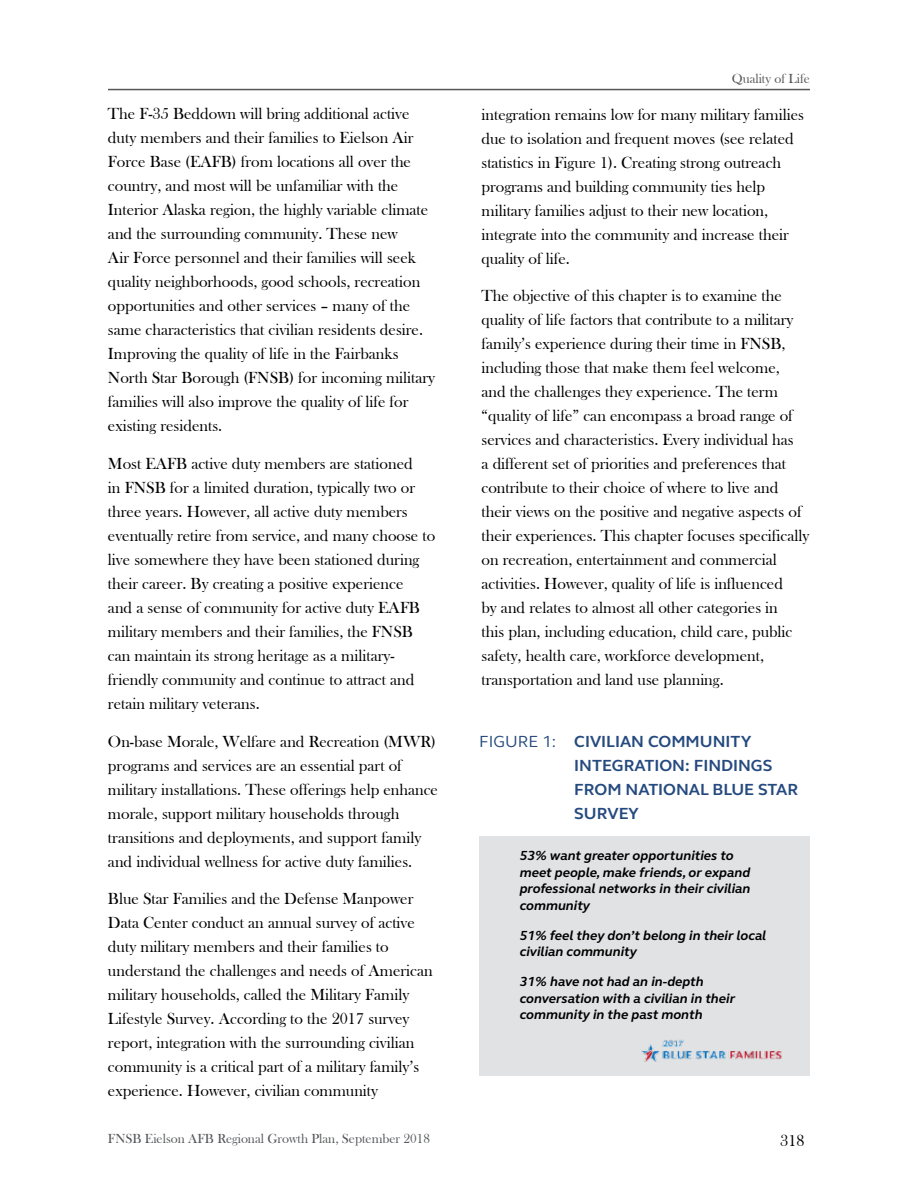
<style>
.page{position:relative;width:918px;height:1188px;background:#fff}
.page>*{position:absolute;margin:0;border:0;box-sizing:border-box;transform-origin:0 0}
.t1{font:16.5px/24px "Bask Old Face";color:#000}
.t2{font:700 16.5px/24px "FS Elliot Pro";color:#254a7f}
.t3{font:italic 700 13.5px/16.5px "FS Elliot Pro";color:#000}
.t4{font:13.5px "Bask Old Face";color:#55575a}
.s1{font-weight:400}
</style>
<div class="page">
<hr style="left:108px;top:89px;width:702px;height:1px;background:#55575a">
<div style="left:479px;top:837px;width:331px;height:239px;background:#e1e2e3"></div>
<img style="left:641px;top:1040px;width:141px;height:22px">
<p class="t1" style="left:108px;top:102px;width:329px">The F-35 Beddown will bring additional active duty members and their families to Eielson Air Force Base (EAFB) from locations all over the country, and most will be unfamiliar with the Interior Alaska region, the highly variable climate and the surrounding community. These new<br>Air Force personnel and their families will seek quality neighborhoods, good schools, recreation opportunities and other services – many of the same characteristics that civilian residents desire.<br>Improving the quality of life in the Fairbanks North Star Borough (FNSB) for incoming military families will also improve the quality of life for existing residents.</p>
<p class="t1" style="left:108px;top:452px;width:329px">Most EAFB active duty members are stationed<br>in FNSB for a limited duration, typically two or three years. However, all active duty members eventually retire from service, and many choose to live somewhere they have been stationed during their career. By creating a positive experience<br>and a sense of community for active duty EAFB military members and their families, the FNSB can maintain its strong heritage as a military&shy;friendly community and continue to attract and retain military veterans.</p>
<p class="t1" style="left:108px;top:729px;width:332px">On-base Morale, Welfare and Recreation (MWR) programs and services are an essential part of military installations. These offerings help enhance morale, support military households through transitions and deployments, and support family and individual wellness for active duty families.</p>
<p class="t1" style="left:108px;top:887px;width:326px">Blue Star Families and the Defense Manpower Data Center conduct an annual survey of active duty military members and their families to understand the challenges and needs of American military households, called the Military Family Lifestyle Survey. According to the 2017 survey report, integration with the surrounding civilian community is a critical part of a military family’s experience. However, civilian community</p>
<p class="t4" style="left:108px;top:1131px;width:324px">FNSB Eielson AFB Regional Growth Plan, September 2018</p>
<p class="t4" style="left:732px;top:71px;width:80px">Quality of Life</p>
<p class="t1" style="left:482px;top:103px;width:324px">integration remains low for many military families due to isolation and frequent moves (see related statistics in Figure 1). Creating strong outreach programs and building community ties help military families adjust to their new location, integrate into the community and increase their quality of life.</p>
<p class="t1" style="left:482px;top:284px;width:329px">The objective of this chapter is to examine the quality of life factors that contribute to a military family’s experience during their time in FNSB, including those that make them feel welcome,<br>and the challenges they experience. The term “quality of life” can encompass a broad range of services and characteristics. Every individual has<br>a different set of priorities and preferences that contribute to their choice of where to live and their views on the positive and negative aspects of their experiences. This chapter focuses specifically on recreation, entertainment and commercial activities. However, quality of life is influenced<br>by and relates to almost all other categories in<br>this plan, including education, child care, public safety, health care, workforce development, transportation and land use planning.</p>
<p class="t2" style="left:574px;top:729px;width:226px;text-indent:-95px"><span class="s1">FIGURE 1:</span> CIVILIAN COMMUNITY<br>INTEGRATION: FINDINGS<br>FROM NATIONAL BLUE STAR<br>SURVEY</p>
<p class="t3" style="left:520px;top:847px;width:232px">53% want greater opportunities to meet people, make friends, or expand professional networks in their civilian community</p>
<p class="t3" style="left:520px;top:927px;width:248px">51% feel they don’t belong in their local civilian community</p>
<p class="t3" style="left:520px;top:973px;width:217px">31% have not had an in-depth conversation with a civilian in their community in the past month</p>
<p class="t1" style="left:780px;top:1129px;width:26px">318</p>
</div>
